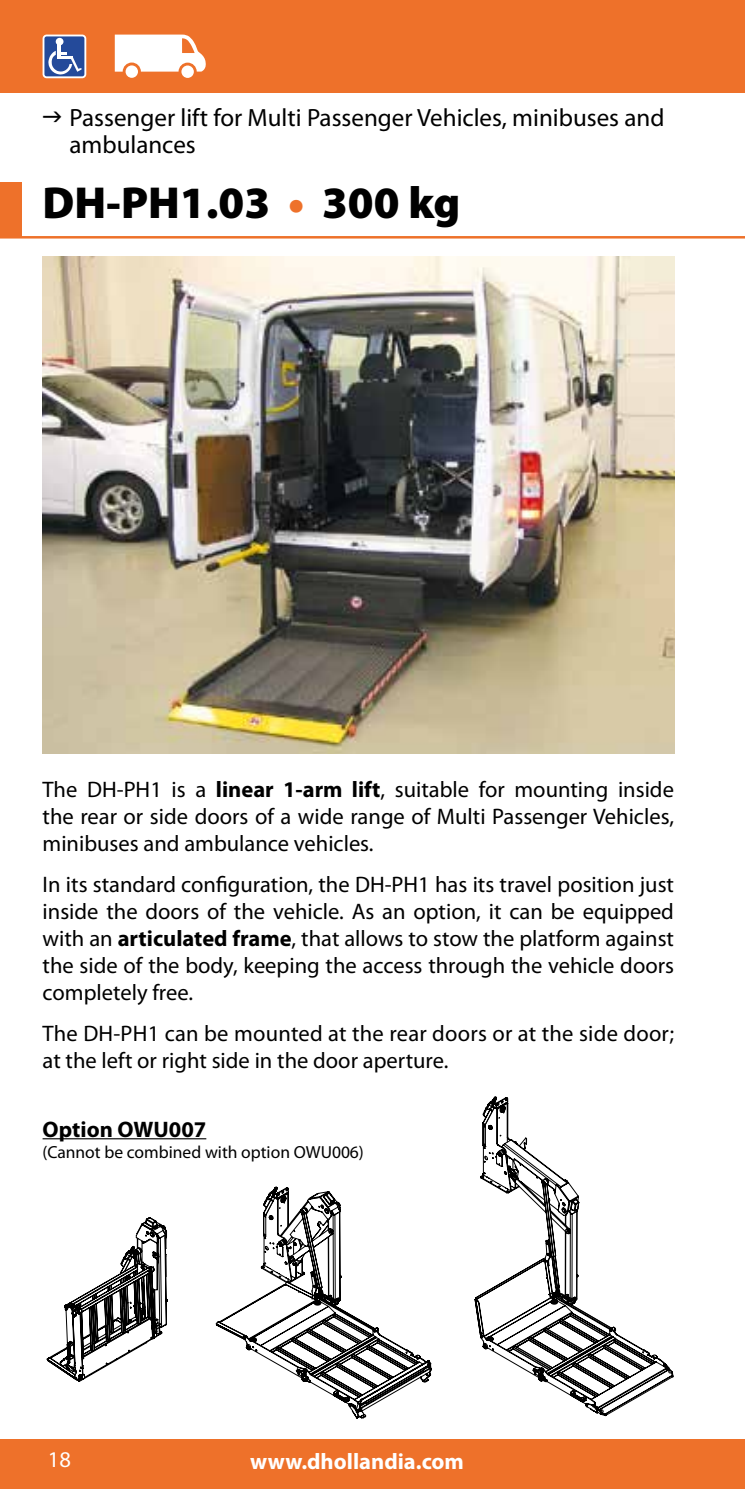
<style>
.page{position:relative;width:745px;height:1489px;background:#fff}
.page>*{position:absolute;margin:0;border:0;box-sizing:border-box;transform-origin:0 0}
.t1{font:900 45px "Myriad Pro";color:#000}
.t2{font:25px/27.5px "Myriad Pro";color:#000}
.t3{font:22.5px/27px "Myriad Pro";color:#000;text-align:justify}
.t4{font:700 22.5px "Myriad Pro";color:#fff}
.t5{font:700 22.5px "Myriad Pro";color:#000}
.t6{font:22.5px "Myriad Pro";color:#fff}
.t7{font:17.5px "Myriad Pro";color:#000}
.s1{color:#ee712a}
.s2{font-weight:700}
</style>
<div class="page">
<div style="left:0;top:1439px;width:744px;height:49px;background:#ee712a"></div>
<img style="left:43px;top:257px;width:630px;height:496px">
<div style="left:0;top:182px;width:21px;height:55px;background:#ee712a"></div>
<hr style="left:43px;top:1138px;width:163px;height:1px;background:#000">
<div style="left:0;top:0;width:744px;height:92px;background:#ee712a"></div>
<hr style="left:0;top:236px;width:744px;height:2px;background:#ee712a">
<div style="left:43px;top:35px;width:42px;height:42px;background:#244a9a;border-radius:3px"></div>
<div style="left:43px;top:35px;width:43px;height:43px;border:2px solid #fff;border-radius:3px"></div>
<hr style="left:57px;top:43px;width:3px;height:16px;background:#fff">
<svg style="left:48px;top:51px;width:34px;height:23px"></svg>
<div style="left:56px;top:38px;width:7px;height:7px;background:#fff;border-radius:50%"></div>
<div style="left:125px;top:65px;width:13px;height:13px;background:#fff;border-radius:50%"></div>
<div style="left:181px;top:65px;width:13px;height:13px;background:#fff;border-radius:50%"></div>
<svg style="left:115px;top:35px;width:91px;height:37px"></svg>
<svg style="left:46px;top:1217px;width:122px;height:165px"></svg>
<svg style="left:216px;top:1188px;width:214px;height:229px"></svg>
<svg style="left:475px;top:1096px;width:198px;height:319px"></svg>
<p class="t2" style="left:69px;top:103px;width:596px">Passenger lift for Multi Passenger Vehicles, minibuses and ambulances</p>
<h1 class="t1" style="left:43px;top:173px;width:419px">DH-PH1.03 <span class="s1">•</span> 300 kg</h1>
<p class="t3" style="left:43px;top:775px;width:632px">The DH-PH1 is a <span class="s2">linear 1-arm lift</span>, suitable for mounting inside the rear or side doors of a wide range of Multi Passenger Vehicles, minibuses and ambulance vehicles.</p>
<p class="t3" style="left:43px;top:870px;width:632px">In its standard configuration, the DH-PH1 has its travel position just inside the doors of the vehicle. As an option, it can be equipped with an <span class="s2">articulated frame</span>, that allows to stow the platform against the side of the body, keeping the access through the vehicle doors completely free.</p>
<p class="t3" style="left:43px;top:1019px;width:632px">The DH-PH1 can be mounted at the rear doors or at the side door; at the left or right side in the door aperture.</p>
<p class="t5" style="left:43px;top:1114px;width:165px">Option OWU007</p>
<p class="t7" style="left:43px;top:1140px;width:323px">(Cannot be combined with option OWU006)</p>
<p class="t6" style="left:48px;top:1445px;width:25px">18</p>
<p class="t4" style="left:250px;top:1446px;width:215px">www.dhollandia.com</p>
</div>
